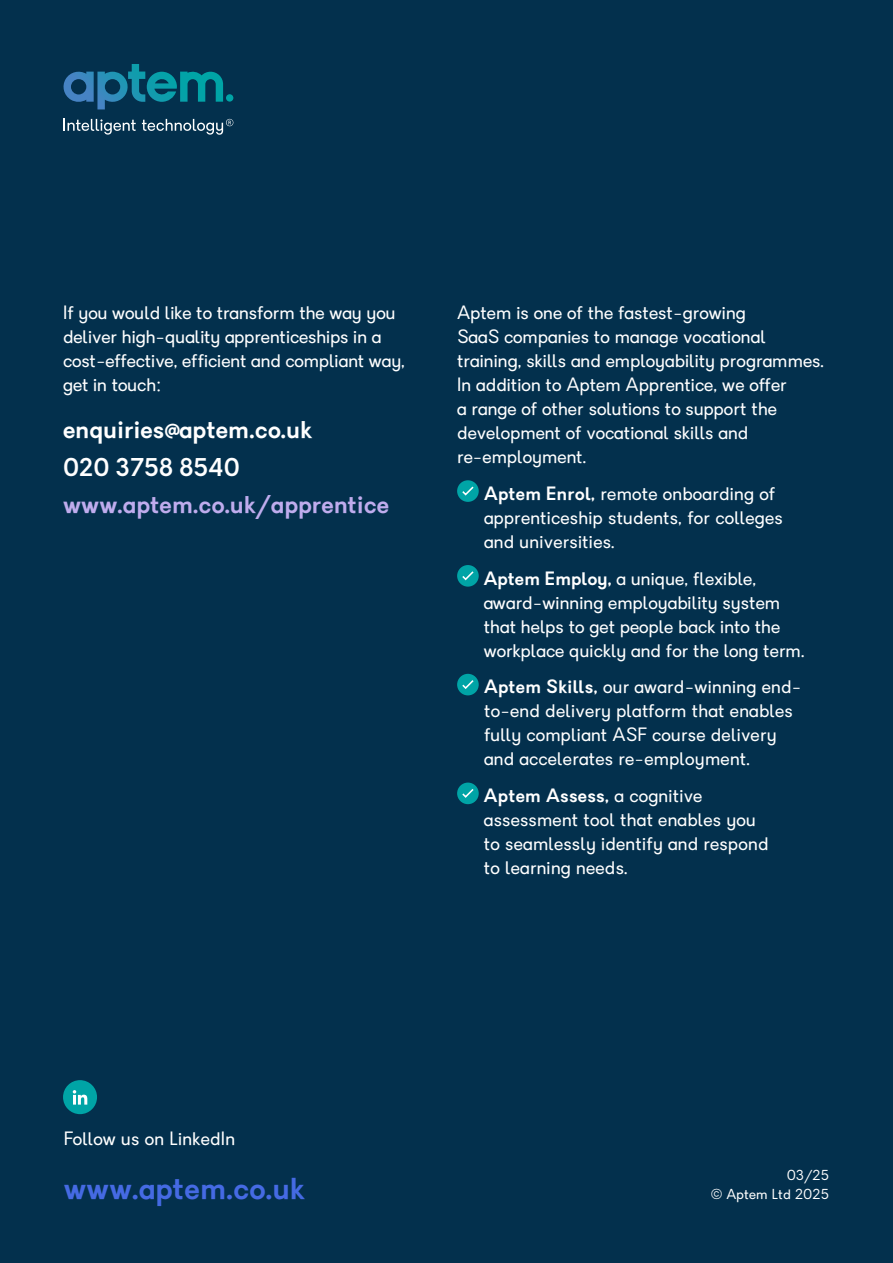
<style>
.page{position:relative;width:893px;height:1263px;background:#03304d}
.page>*{position:absolute;margin:0;border:0;box-sizing:border-box;transform-origin:0 0}
.t1{font:600 30px "Granary";letter-spacing:.01em;color:#456ae3}
.t2{font:600 24px/37.5px "Granary";letter-spacing:.01em;color:#fff}
.t3{font:600 24px "Granary";letter-spacing:.01em;color:#bfaced}
.t4{font:18px/24px "Granary";letter-spacing:.01em;color:#fff}
.t5{font:13.5px "Granary";letter-spacing:.02em;color:#fff}
.s1{font-weight:600}
</style>
<div class="page">
<div style="left:457px;top:480px;width:22px;height:22px;background:#00a4a6;border-radius:50%"></div>
<svg style="left:462px;top:486px;width:12px;height:10px"></svg>
<div style="left:457px;top:565px;width:22px;height:22px;background:#00a4a6;border-radius:50%"></div>
<svg style="left:462px;top:571px;width:12px;height:10px"></svg>
<div style="left:457px;top:674px;width:22px;height:21px;background:#00a4a6;border-radius:50%"></div>
<svg style="left:462px;top:680px;width:12px;height:9px"></svg>
<div style="left:457px;top:782px;width:22px;height:22px;background:#00a4a6;border-radius:50%"></div>
<svg style="left:462px;top:789px;width:12px;height:9px"></svg>
<div style="left:63px;top:1080px;width:34px;height:34px;background:#00a4a6;border-radius:50%"></div>
<svg style="left:73px;top:1090px;width:14px;height:14px"></svg>
<svg style="left:64px;top:118px;width:72px;height:17px"></svg>
<svg style="left:142px;top:119px;width:91px;height:16px"></svg>
<svg style="left:63px;top:64px;width:170px;height:45px"></svg>
<p class="t4" style="left:63px;top:301px;width:343px">If you would like to transform the way you deliver high-quality apprenticeships in a cost-effective, efficient and compliant way, get in touch:</p>
<h2 class="t2" style="left:63px;top:411px;width:251px">enquiries@aptem.co.uk<br>020 3758 8540</h2>
<h2 class="t3" style="left:63px;top:488px;width:327px">www.aptem.co.uk/apprentice</h2>
<p class="t4" style="left:457px;top:301px;width:368px">Aptem is one of the fastest-growing<br>SaaS companies to manage vocational training, skills and employability programmes.<br>In addition to Aptem Apprentice, we offer<br>a range of other solutions to support the development of vocational skills and re-employment.</p>
<p class="t4" style="left:484px;top:482px;width:300px"><span class="s1">Aptem Enrol,</span> remote onboarding of apprenticeship students, for colleges and universities.</p>
<p class="t4" style="left:484px;top:566px;width:322px"><span class="s1">Aptem Employ,</span> a unique, flexible, award-winning employability system that helps to get people back into the workplace quickly and for the long term.</p>
<p class="t4" style="left:484px;top:675px;width:319px"><span class="s1">Aptem Skills,</span> our award-winning end&shy;to-end delivery platform that enables fully compliant ASF course delivery and accelerates re-employment.</p>
<p class="t4" style="left:484px;top:784px;width:286px"><span class="s1">Aptem Assess,</span> a cognitive assessment tool that enables you to seamlessly identify and respond to learning needs.</p>
<p class="t4" style="left:64px;top:1126px;width:173px">Follow us on LinkedIn</p>
<p class="t5" style="left:787px;top:1166px;width:44px">03/25</p>
<h1 class="t1" style="left:64px;top:1168px;width:243px">www.aptem.co.uk</h1>
<p class="t5" style="left:711px;top:1185px;width:120px">© Aptem Ltd 2025</p>
</div>
